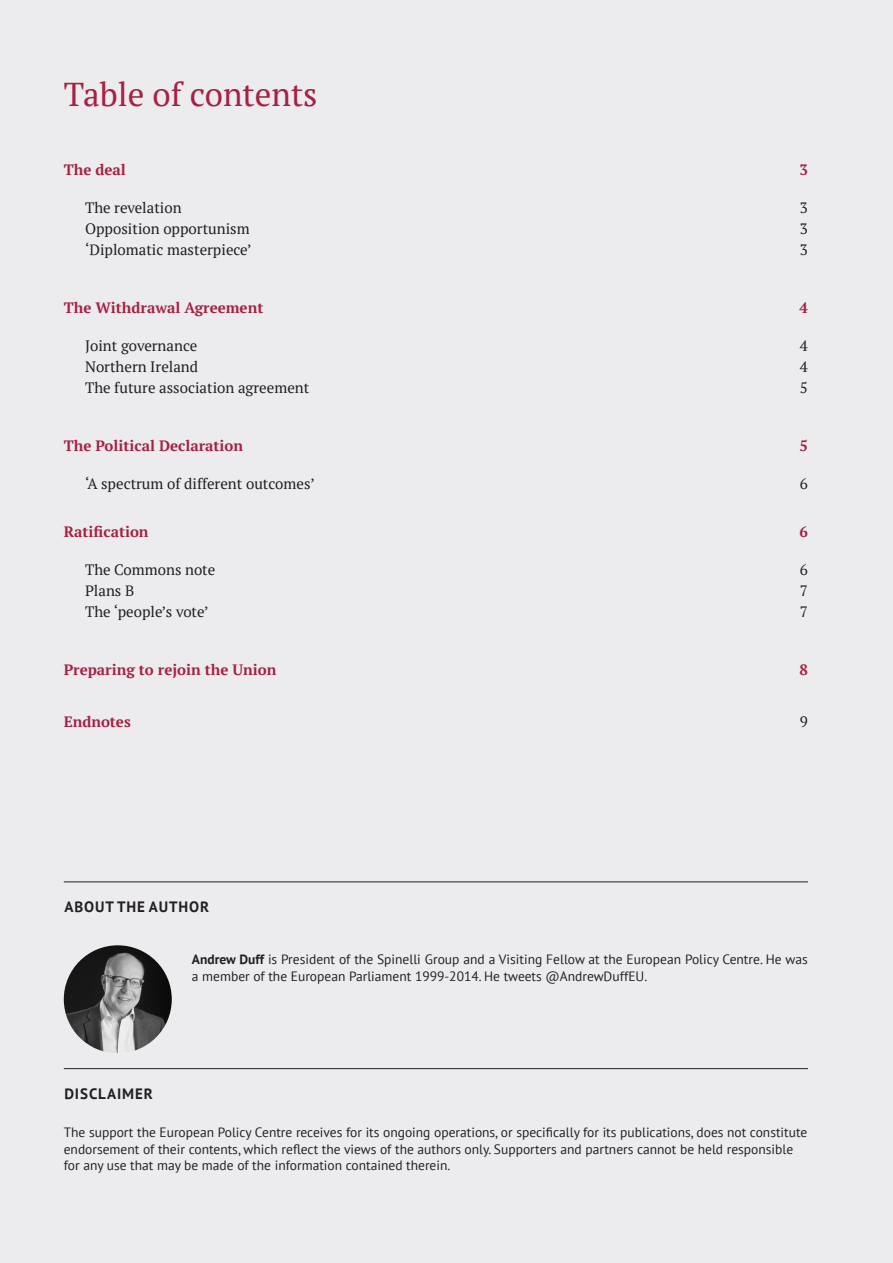
<style>
.page{position:relative;width:893px;height:1263px;background:#ececee}
.page>*{position:absolute;margin:0;border:0;box-sizing:border-box;transform-origin:0 0}
.t1{font:33px "PT Serif";color:#a62143}
.t2{font:15px "PT Serif";color:#231f20}
.t3{font:700 15px "PT Serif";color:#a62143}
.t4{font:700 15px "PT Sans";letter-spacing:.06em;color:#231f20}
._03_texte{font:13.5px/16.5px "PT Sans";color:#231f20}
.s1{font-weight:700}
</style>
<div class="page">
<hr style="left:64px;top:882px;width:744px;height:1px;background:#231f20">
<hr style="left:64px;top:1068px;width:744px;height:1px;background:#231f20">
<img style="left:64px;top:945px;width:108px;height:108px;border-radius:54px">
<p class="t1" style="left:64px;top:73px;width:255px">Table of contents</p>
<p class="t3" style="left:64px;top:159px;width:64px">The deal</p>
<p class="t3" style="left:799px;top:159px;width:10px">3</p>
<p class="t2" style="left:85px;top:198px;width:98px">The revelation</p>
<p class="t2" style="left:800px;top:198px;width:9px">3</p>
<p class="t2" style="left:85px;top:219px;width:166px">Opposition opportunism</p>
<p class="t2" style="left:800px;top:219px;width:9px">3</p>
<p class="t2" style="left:85px;top:240px;width:168px">‘Diplomatic masterpiece’</p>
<p class="t2" style="left:800px;top:240px;width:9px">3</p>
<p class="t3" style="left:64px;top:297px;width:201px">The Withdrawal Agreement</p>
<p class="t3" style="left:799px;top:297px;width:10px">4</p>
<p class="t2" style="left:85px;top:336px;width:114px">Joint governance</p>
<p class="t2" style="left:800px;top:336px;width:9px">4</p>
<p class="t2" style="left:85px;top:357px;width:115px">Northern Ireland</p>
<p class="t2" style="left:800px;top:357px;width:9px">4</p>
<p class="t2" style="left:85px;top:378px;width:226px">The future association agreement</p>
<p class="t2" style="left:800px;top:378px;width:9px">5</p>
<p class="t3" style="left:64px;top:435px;width:181px">The Political Declaration</p>
<p class="t3" style="left:799px;top:435px;width:10px">5</p>
<p class="t2" style="left:85px;top:474px;width:231px">‘A spectrum of different outcomes’</p>
<p class="t2" style="left:800px;top:474px;width:9px">6</p>
<p class="t3" style="left:64px;top:522px;width:86px">Ratification</p>
<p class="t3" style="left:799px;top:522px;width:10px">6</p>
<p class="t2" style="left:85px;top:560px;width:132px">The Commons note</p>
<p class="t2" style="left:800px;top:560px;width:9px">6</p>
<p class="t2" style="left:85px;top:581px;width:51px">Plans B</p>
<p class="t2" style="left:800px;top:581px;width:9px">7</p>
<p class="t2" style="left:85px;top:602px;width:125px">The ‘people’s vote’</p>
<p class="t2" style="left:800px;top:602px;width:9px">7</p>
<p class="t3" style="left:64px;top:660px;width:214px">Preparing to rejoin the Union</p>
<p class="t3" style="left:799px;top:660px;width:10px">8</p>
<p class="t3" style="left:64px;top:711px;width:69px">Endnotes</p>
<p class="t2" style="left:800px;top:712px;width:9px">9</p>
<p class="t4" style="left:64px;top:897px;width:146px">ABOUT THE AUTHOR</p>
<p class="_03_texte" style="left:192px;top:951px;width:617px"><span class="s1">Andrew Duff</span> is President of the Spinelli Group and a Visiting Fellow at the European Policy Centre. He was a member of the European Parliament 1999-2014. He tweets @AndrewDuffEU.</p>
<p class="t4" style="left:64px;top:1083px;width:90px">DISCLAIMER</p>
<p class="_03_texte" style="left:64px;top:1124px;width:745px">The support the European Policy Centre receives for its ongoing operations, or specifically for its publications, does not constitute endorsement of their contents, which reflect the views of the authors only. Supporters and partners cannot be held responsible for any use that may be made of the information contained therein.</p>
</div>
